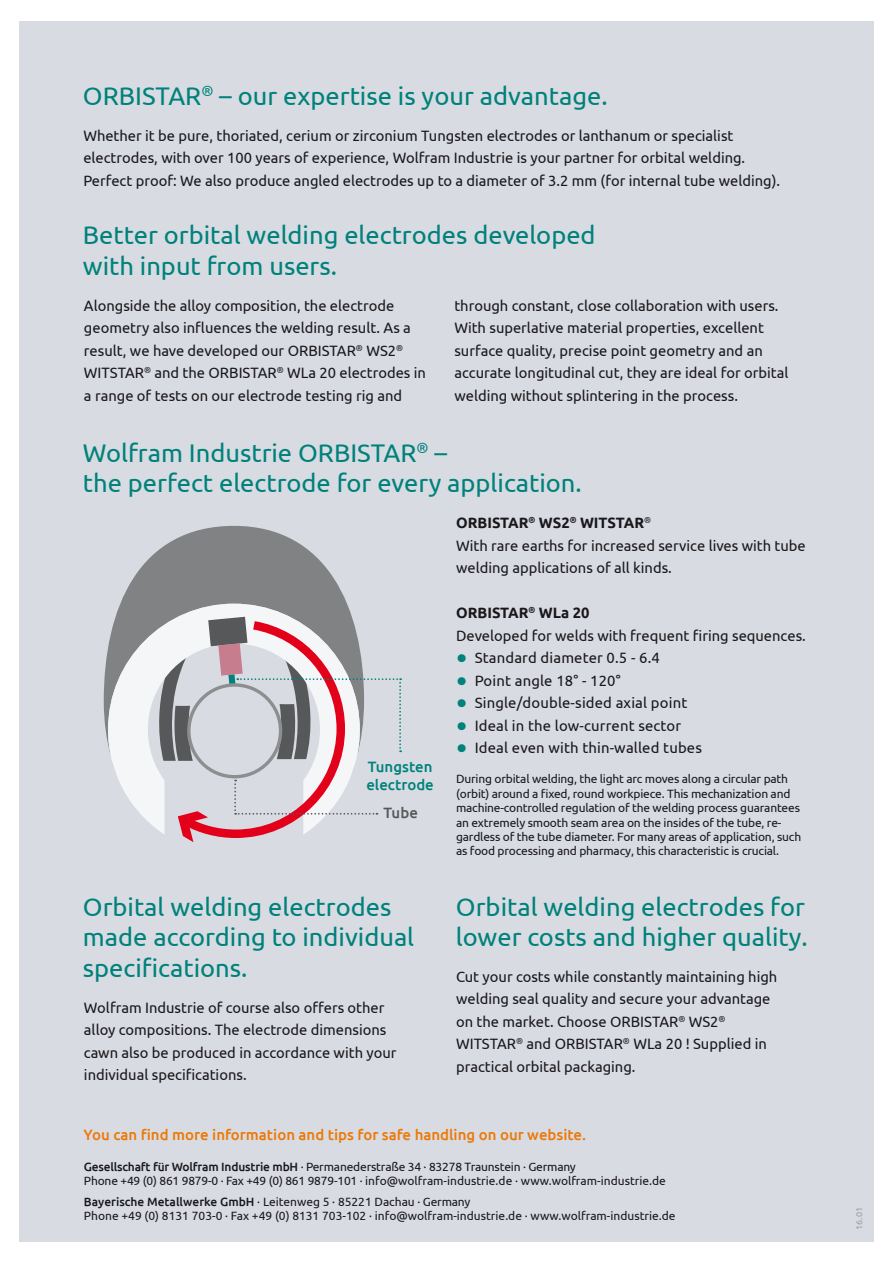
<style>
.page{position:relative;width:893px;height:1263px;background:#fff}
.page>*{position:absolute;margin:0;border:0;box-sizing:border-box;transform-origin:0 0}
.t1{font:25.5px/30.6px "Ubuntu";color:#00817b}
.t2{font:15px/22.5px "Ubuntu";color:#1a171b}
.t3{font:500 15px "Ubuntu";color:#ed7807}
.t4{font:500 15px/18px "Ubuntu";color:#00817b}
.t5{font:500 15px "Ubuntu";color:#57585a}
.t6{font:12px/14.4px "Ubuntu";letter-spacing:-.015em;color:#1a171b}
.t7{font:9px "Ubuntu";color:#9c9d9f}
.s1{font-weight:700}
.s2{font-size:31.5px;color:#00817b}
.s3{font-weight:500}
</style>
<div class="page">
<div style="left:19px;top:21px;width:855px;height:1221px;background:#d8dce2"></div>
<svg style="left:104px;top:526px;width:243px;height:217px;fill:#818284"></svg>
<svg style="left:108px;top:604px;width:243px;height:218px;background:#caccce"></svg>
<svg style="left:149px;top:615px;width:252px;height:227px"></svg>
<h1 class="t1" style="left:83px;top:82px;width:526px">ORBISTAR<sup>®</sup> – our expertise is your advantage.</h1>
<p class="t2" style="left:83px;top:125px;width:698px">Whether it be pure, thoriated, cerium or zirconium Tungsten electrodes or lanthanum or specialist electrodes, with over 100 years of experience, Wolfram Industrie is your partner for orbital welding.<br>Perfect proof: We also produce angled electrodes up to a diameter of 3.2 mm (for internal tube welding).</p>
<h1 class="t1" style="left:83px;top:221px;width:514px">Better orbital welding electrodes developed with input from users.</h1>
<p class="t2" style="left:84px;top:295px;width:344px">Alongside the alloy composition, the electrode geometry also in昀氀uences the welding result. As a result, we have developed our ORBISTAR<sup>®</sup> WS2<sup>® </sup>WITSTAR<sup>®</sup> and the ORBISTAR<sup>®</sup> WLa 20 electrodes in a range of tests on our electrode testing rig and</p>
<p class="t2" style="left:454px;top:295px;width:336px">through constant, close collaboration with users.<br>With superlative material properties, excellent surface quality, precise point geometry and an accurate longitudinal cut, they are ideal for orbital welding without splintering in the process.</p>
<h1 class="t1" style="left:83px;top:439px;width:500px">Wolfram Industrie ORBISTAR<sup>®</sup> –<br>the perfect electrode for every application.</h1>
<p class="t2" style="left:456px;top:512px;width:351px"><span class="s1">ORBISTAR</span><sup>®</sup> <span class="s1">WS2</span><sup>®</sup> <span class="s1">WITSTAR</span><sup>®<br></sup>With rare earths for increased service lives with tube welding applications of all kinds.</p>
<p class="t2" style="left:456px;top:601px;width:351px"><span class="s1">ORBISTAR</span><sup>®</sup> <span class="s1">WLa 20<br></span>Developed for welds with frequent 昀椀ring sequences.</p>
<p class="t2" style="left:456px;top:647px;width:205px"><span class="s2">•</span> Standard diameter 0.5 - 6.4</p>
<p class="t2" style="left:456px;top:670px;width:166px"><span class="s2">•</span> Point angle 18° - 120°</p>
<p class="t2" style="left:456px;top:692px;width:233px"><span class="s2">•</span> Single/double-sided axial point</p>
<p class="t2" style="left:456px;top:715px;width:227px"><span class="s2">•</span> Ideal in the low-current sector</p>
<p class="t2" style="left:456px;top:737px;width:247px"><span class="s2">•</span> Ideal even with thin-walled tubes</p>
<p class="t4" style="left:366px;top:759px;width:69px">Tungsten electrode</p>
<p class="t5" style="left:383px;top:806px;width:36px">Tube</p>
<p class="t6" style="left:456px;top:773px;width:347px">During orbital welding, the light arc moves along a circular path (orbit) around a 昀椀xed, round workpiece. This mechanization and machine-controlled regulation of the welding process guarantees an extremely smooth seam area on the insides of the tube, re&shy;gardless of the tube diameter. For many areas of application, such as food processing and pharmacy, this characteristic is crucial.</p>
<h1 class="t1" style="left:83px;top:893px;width:333px">Orbital welding electrodes made according to individual speci昀椀cations.</h1>
<p class="t2" style="left:84px;top:995px;width:314px">Wolfram Industrie of course also o昀昀ers other alloy compositions. The electrode dimensions cawn also be produced in accordance with your individual speci昀椀cations.</p>
<h1 class="t1" style="left:456px;top:893px;width:353px">Orbital welding electrodes for lower costs and higher quality.</h1>
<p class="t2" style="left:456px;top:966px;width:323px">Cut your costs while constantly maintaining high welding seal quality and secure your advantage on the market. Choose ORBISTAR<sup>®</sup> WS2<sup>® </sup>WITSTAR<sup>®</sup> and ORBISTAR<sup>®</sup> WLa 20 ! Supplied in practical orbital packaging.</p>
<p class="t3" style="left:84px;top:1125px;width:504px">You can 昀椀nd more information and tips for safe handling on our website.</p>
<p class="t6" style="left:84px;top:1160px;width:584px"><span class="s3">Gesellschaft für Wolfram Industrie mbH</span> · Permanederstraße 34 · 83278 Traunstein · Germany<br>Phone +49 (0) 861 9879-0 · Fax +49 (0) 861 9879-101 · info@wolfram-industrie.de · www.wolfram-industrie.de</p>
<p class="t6" style="left:84px;top:1195px;width:593px"><span class="s3">Bayerische Metallwerke GmbH</span> · Leitenweg 5 · 85221 Dachau · Germany<br>Phone +49 (0) 8131 703-0 · Fax +49 (0) 8131 703-102 · info@wolfram-industrie.de · www.wolfram-industrie.de</p>
<p class="t7" style="left:855px;top:1230px;width:24px;rotate:-90deg">16.01</p>
</div>
